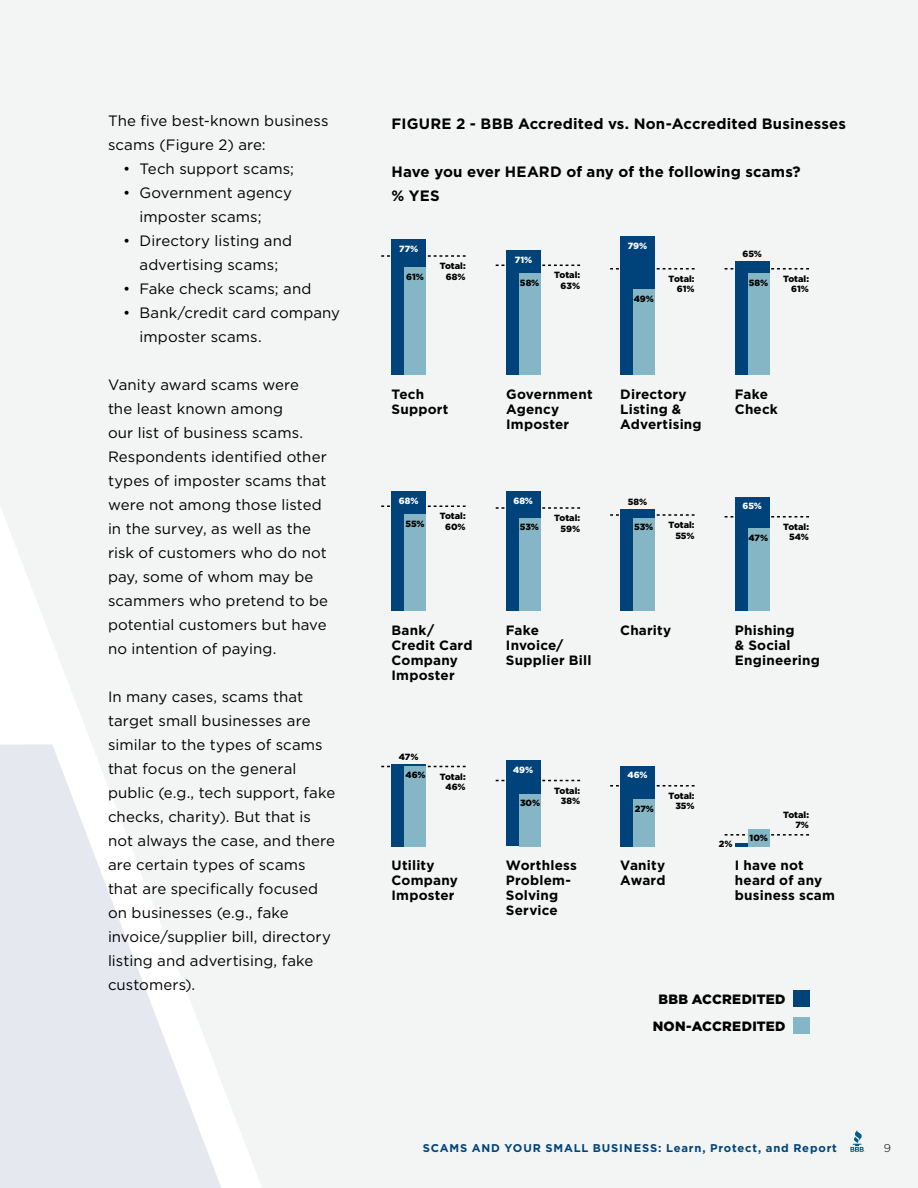
<style>
.page{position:relative;width:918px;height:1188px;background:#f3f4f4}
.page>*{position:absolute;margin:0;border:0;box-sizing:border-box;transform-origin:0 0}
.t1{font:15px/24px "Gotham";letter-spacing:.005em;color:#000}
.t2{font:700 15px/24px "Gotham";letter-spacing:.01em;color:#000}
.t3{font:700 13.5px/15px "Gotham";letter-spacing:.015em;color:#000}
.t4{font:900 13.5px/27px "Gotham";letter-spacing:.02em;color:#000;text-align:center}
.t5{font:700 11.25px "Gotham";letter-spacing:.07em;color:#00437b}
.t6{font:300 11.25px "Gotham";color:#000}
.t7{font:900 9px/10.5px "Gotham";color:#000;text-align:right}
.t8{font:900 9px "Gotham";letter-spacing:-.005em;color:#fff}
</style>
<div class="page">
<svg style="left:0;top:744px;width:221px;height:444px;fill:#e6e8f0"></svg>
<svg style="left:381px;top:255px;width:85px;height:2px"></svg>
<svg style="left:496px;top:265px;width:84px;height:1px"></svg>
<svg style="left:610px;top:268px;width:85px;height:2px"></svg>
<svg style="left:725px;top:268px;width:84px;height:2px"></svg>
<div style="left:392px;top:239px;width:34px;height:136px;background:#00437b"></div>
<div style="left:404px;top:268px;width:22px;height:107px;background:#84b6c5"></div>
<div style="left:506px;top:251px;width:35px;height:124px;background:#00437b"></div>
<div style="left:519px;top:273px;width:22px;height:102px;background:#84b6c5"></div>
<div style="left:620px;top:236px;width:35px;height:139px;background:#00437b"></div>
<div style="left:633px;top:289px;width:22px;height:86px;background:#84b6c5"></div>
<div style="left:735px;top:261px;width:35px;height:114px;background:#00437b"></div>
<div style="left:748px;top:273px;width:22px;height:102px;background:#84b6c5"></div>
<svg style="left:725px;top:516px;width:84px;height:2px"></svg>
<svg style="left:381px;top:506px;width:85px;height:1px"></svg>
<svg style="left:496px;top:507px;width:84px;height:2px"></svg>
<div style="left:392px;top:491px;width:34px;height:120px;background:#00437b"></div>
<div style="left:404px;top:514px;width:22px;height:97px;background:#84b6c5"></div>
<div style="left:506px;top:491px;width:35px;height:120px;background:#00437b"></div>
<div style="left:519px;top:518px;width:22px;height:93px;background:#84b6c5"></div>
<svg style="left:610px;top:514px;width:85px;height:2px"></svg>
<div style="left:620px;top:509px;width:35px;height:102px;background:#00437b"></div>
<div style="left:633px;top:518px;width:22px;height:93px;background:#84b6c5"></div>
<div style="left:735px;top:497px;width:35px;height:114px;background:#00437b"></div>
<div style="left:748px;top:528px;width:22px;height:83px;background:#84b6c5"></div>
<svg style="left:610px;top:785px;width:85px;height:2px"></svg>
<svg style="left:496px;top:780px;width:84px;height:1px"></svg>
<svg style="left:381px;top:766px;width:85px;height:1px"></svg>
<div style="left:392px;top:764px;width:34px;height:82px;background:#00437b"></div>
<div style="left:404px;top:766px;width:22px;height:80px;background:#84b6c5"></div>
<div style="left:506px;top:760px;width:35px;height:86px;background:#00437b"></div>
<div style="left:519px;top:794px;width:22px;height:52px;background:#84b6c5"></div>
<div style="left:620px;top:766px;width:35px;height:80px;background:#00437b"></div>
<div style="left:633px;top:799px;width:22px;height:47px;background:#84b6c5"></div>
<svg style="left:725px;top:834px;width:84px;height:2px"></svg>
<hr style="left:735px;top:843px;width:35px;height:3px;background:#00437b">
<div style="left:748px;top:829px;width:22px;height:17px;background:#84b6c5"></div>
<div style="left:794px;top:990px;width:16px;height:17px;background:#00437b"></div>
<div style="left:794px;top:1018px;width:16px;height:16px;background:#84b6c5"></div>
<svg style="left:850px;top:1130px;width:15px;height:22px"></svg>
<p class="t1" style="left:108px;top:108px;width:222px">The five best-known business scams (Figure 2) are:</p>
<p class="t1" style="left:123px;top:156px;width:173px">• Tech support scams;</p>
<p class="t1" style="left:140px;top:180px;width:154px;text-indent:-16px">• Government agency imposter scams;</p>
<p class="t1" style="left:123px;top:228px;width:171px;text-align:center">• Directory listing and advertising scams;</p>
<p class="t1" style="left:123px;top:276px;width:190px">• Fake check scams; and</p>
<p class="t1" style="left:140px;top:300px;width:202px;text-indent:-16px">• Bank/credit card company imposter scams.</p>
<p class="t1" style="left:108px;top:372px;width:222px">Vanity award scams were<br>the least known among<br>our list of business scams.<br>Respondents identified other types of imposter scams that were not among those listed in the survey, as well as the risk of customers who do not pay, some of whom may be scammers who pretend to be potential customers but have no intention of paying.</p>
<p class="t1" style="left:108px;top:684px;width:229px">In many cases, scams that target small businesses are similar to the types of scams that focus on the general public (e.g., tech support, fake checks, charity). But that is not always the case, and there are certain types of scams that are specifically focused on businesses (e.g., fake invoice/supplier bill, directory listing and advertising, fake customers).</p>
<p class="t2" style="left:392px;top:111px;width:456px">FIGURE 2 - BBB Accredited vs. Non-Accredited Businesses</p>
<p class="t2" style="left:392px;top:159px;width:411px">Have you ever HEARD of any of the following scams? % YES</p>
<p class="t8" style="left:399px;top:243px;width:21px">77%</p>
<p class="t7" style="left:406px;top:272px;width:19px">61%</p>
<p class="t7" style="left:440px;top:261px;width:27px">Total:<br>68%</p>
<p class="t8" style="left:515px;top:254px;width:19px">71%</p>
<p class="t7" style="left:520px;top:277px;width:21px">58%</p>
<p class="t8" style="left:628px;top:240px;width:21px">79%</p>
<p class="t7" style="left:742px;top:249px;width:21px">65%</p>
<p class="t7" style="left:749px;top:277px;width:21px">58%</p>
<p class="t7" style="left:554px;top:270px;width:27px">Total:<br>63%</p>
<p class="t7" style="left:669px;top:273px;width:27px">Total:<br>61%</p>
<p class="t7" style="left:783px;top:273px;width:27px">Total:<br>61%</p>
<p class="t7" style="left:634px;top:293px;width:22px">49%</p>
<p class="t3" style="left:392px;top:387px;width:59px">Tech<br>Support</p>
<p class="t3" style="left:506px;top:387px;width:88px">Government<br>Agency<br>Imposter</p>
<p class="t3" style="left:620px;top:387px;width:83px">Directory<br>Listing &amp;<br>Advertising</p>
<p class="t3" style="left:735px;top:387px;width:45px">Fake<br>Check</p>
<p class="t8" style="left:399px;top:495px;width:21px">68%</p>
<p class="t7" style="left:405px;top:518px;width:21px">55%</p>
<p class="t8" style="left:513px;top:495px;width:21px">68%</p>
<p class="t7" style="left:520px;top:522px;width:21px">53%</p>
<p class="t7" style="left:669px;top:520px;width:27px">Total:<br>55%</p>
<p class="t7" style="left:628px;top:497px;width:21px">58%</p>
<p class="t7" style="left:634px;top:522px;width:21px">53%</p>
<p class="t7" style="left:440px;top:511px;width:27px">Total:<br>60%</p>
<p class="t7" style="left:554px;top:513px;width:27px">Total:<br>59%</p>
<p class="t8" style="left:742px;top:500px;width:21px">65%</p>
<p class="t7" style="left:749px;top:532px;width:21px">47%</p>
<p class="t7" style="left:783px;top:521px;width:27px">Total:<br>54%</p>
<p class="t3" style="left:392px;top:622px;width:44px">Bank/</p>
<p class="t3" style="left:620px;top:622px;width:52px">Charity</p>
<p class="t3" style="left:392px;top:637px;width:83px">Credit Card<br>Company<br>Imposter</p>
<p class="t3" style="left:506px;top:622px;width:87px">Fake<br>Invoice/<br>Supplier Bill</p>
<p class="t3" style="left:735px;top:622px;width:86px">Phishing<br>&amp; Social<br>Engineering</p>
<p class="t7" style="left:406px;top:748px;width:22px;line-height:18.3px;text-align:left;text-indent:-7px">47%<br>46%</p>
<p class="t7" style="left:440px;top:771px;width:27px">Total:<br>46%</p>
<p class="t3" style="left:391px;top:858px;width:68px">Utility<br>Company<br>Imposter</p>
<p class="t8" style="left:513px;top:764px;width:22px">49%</p>
<p class="t7" style="left:520px;top:798px;width:22px">30%</p>
<p class="t7" style="left:554px;top:785px;width:27px">Total:<br>38%</p>
<p class="t3" style="left:506px;top:858px;width:72px">Worthless<br>Problem-<br>Solving<br>Service</p>
<p class="t8" style="left:628px;top:769px;width:22px">46%</p>
<p class="t7" style="left:635px;top:803px;width:21px">27%</p>
<p class="t7" style="left:669px;top:790px;width:27px">Total:<br>35%</p>
<p class="t3" style="left:620px;top:858px;width:47px">Vanity<br>Award</p>
<p class="t7" style="left:783px;top:809px;width:27px">Total:<br>7%</p>
<p class="t3" style="left:735px;top:858px;width:102px">I have not heard of any business scam</p>
<p class="t7" style="left:750px;top:832px;width:20px">10%</p>
<p class="t7" style="left:719px;top:838px;width:15px">2%</p>
<p class="t4" style="left:653px;top:986px;width:134px">BBB ACCREDITED<br>NON-ACCREDITED</p>
<p class="t5" style="left:423px;top:1140px;width:416px">SCAMS AND YOUR SMALL BUSINESS: Learn, Protect, and Report</p>
<p class="t6" style="left:884px;top:1141px;width:9px">9</p>
</div>
